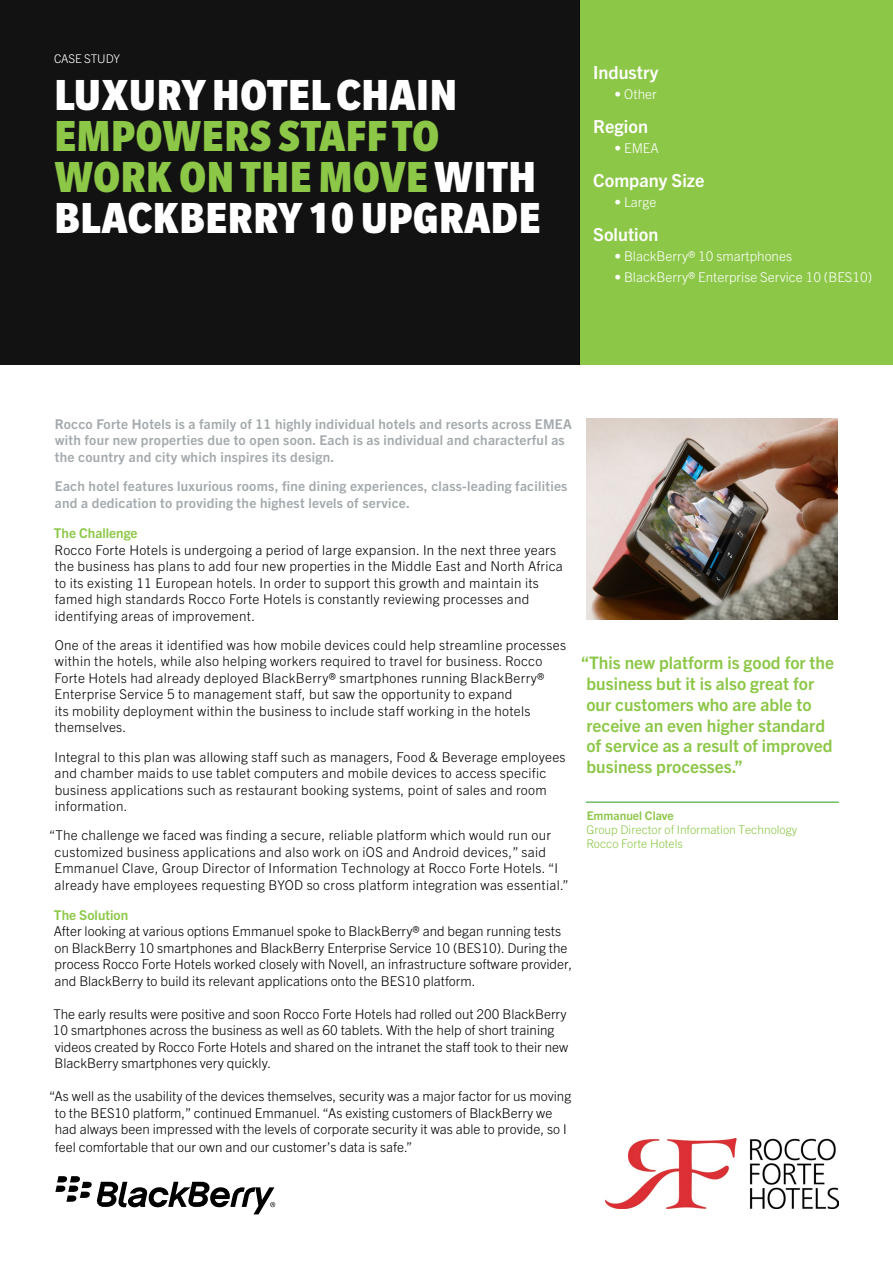
<style>
.page{position:relative;width:893px;height:1263px;background:#fff}
.page>*{position:absolute;margin:0;border:0;box-sizing:border-box;transform-origin:0 0}
.t1{font:900 condensed 47.25px/41.2px "Slate Pro";letter-spacing:.015em;color:#8cc747}
.t2{font:900 condensed 47.25px "Slate Pro";letter-spacing:.015em;color:#fff}
.t3{font:700 18px "Trade Gothic Next LT Pro";color:#fff}
.t4{font:700 17.25px/20.7px "Trade Gothic Next LT Pro";color:#8cc747}
.t5{font:300 13.5px/16.5px "Trade Gothic Next LT Pro";letter-spacing:.02em;color:#000}
.t6{font:300 13.5px/16.5px "Trade Gothic Next LT Pro";color:#000}
.t7{font:700 13.5px/16.5px "Trade Gothic Next LT Pro";letter-spacing:.02em;color:#a3a9ac}
.t8{font:300 13.5px "Trade Gothic Next LT Pro";color:#fff}
.t9{font:700 13.5px "Trade Gothic Next LT Pro";color:#8cc747}
.t10{font:300 12px/14.4px "Trade Gothic Next LT Pro";color:#8cc747}
.t11{font:700 12px "Trade Gothic Next LT Pro";color:#8cc747}
.t12{font:300 12px "Trade Gothic Next LT Pro";letter-spacing:-.01em;color:#fff}
.s1{color:#fff}
</style>
<div class="page">
<svg style="left:55px;top:1176px;width:220px;height:38px"></svg>
<div style="left:579px;top:0;width:314px;height:364px;background:#8cc747"></div>
<img style="left:586px;top:419px;width:252px;height:200px">
<div style="left:0;top:0;width:579px;height:364px;background:#121212"></div>
<hr style="left:586px;top:802px;width:253px;height:1px;background:#8cc747">
<img style="left:605px;top:1138px;width:234px;height:71px">
<p class="t12" style="left:54px;top:50px;width:68px">CASE STUDY</p>
<h1 class="t2" style="left:54px;top:69px;width:404px">LUXURY HOTEL CHAIN</h1>
<h1 class="t1" style="left:54px;top:115px;width:488px">EMPOWERS STAFF TO<br>WORK ON THE MOVE <span class="s1">WITH<br>BLACKBERRY 10 UPGRADE</span></h1>
<h2 class="t3" style="left:593px;top:60px;width:67px">Industry</h2>
<p class="t8" style="left:614px;top:84px;width:44px">• Other</p>
<h2 class="t3" style="left:593px;top:114px;width:56px">Region</h2>
<p class="t8" style="left:614px;top:138px;width:46px">• EMEA</p>
<h2 class="t3" style="left:593px;top:168px;width:113px">Company Size</h2>
<p class="t8" style="left:614px;top:192px;width:43px">• Large</p>
<h2 class="t3" style="left:593px;top:222px;width:67px">Solution</h2>
<p class="t8" style="left:614px;top:246px;width:179px">• BlackBerry® 10 smartphones</p>
<p class="t8" style="left:614px;top:267px;width:259px">• BlackBerry® Enterprise Service 10 (BES10)</p>
<p class="t7" style="left:55px;top:414px;width:518px">Rocco Forte Hotels is a family of 11 highly individual hotels and resorts across EMEA with four new properties due to open soon. Each is as individual and characterful as the country and city which inspires its design.</p>
<p class="t7" style="left:55px;top:476px;width:514px;line-height:17.2px">Each hotel features luxurious rooms, fine dining experiences, class-leading facilities and a dedication to providing the highest levels of service.</p>
<p class="t9" style="left:54px;top:524px;width:85px">The Challenge</p>
<p class="t5" style="left:55px;top:541px;width:510px">Rocco Forte Hotels is undergoing a period of large expansion. In the next three years the business has plans to add four new properties in the Middle East and North Africa to its existing 11 European hotels. In order to support this growth and maintain its famed high standards Rocco Forte Hotels is constantly reviewing processes and identifying areas of improvement.</p>
<p class="t5" style="left:55px;top:636px;width:513px">One of the areas it identified was how mobile devices could help streamline processes within the hotels, while also helping workers required to travel for business. Rocco Forte Hotels had already deployed BlackBerry® smartphones running BlackBerry® Enterprise Service 5 to management staff, but saw the opportunity to expand<br>its mobility deployment within the business to include staff working in the hotels themselves.</p>
<p class="t5" style="left:55px;top:747px;width:513px">Integral to this plan was allowing staff such as managers, Food &amp; Beverage employees and chamber maids to use tablet computers and mobile devices to access specific business applications such as restaurant booking systems, point of sales and room information.</p>
<p class="t5" style="left:55px;top:826px;width:516px;text-indent:-6px">“The challenge we faced was finding a secure, reliable platform which would run our customized business applications and also work on iOS and Android devices,” said Emmanuel Clave, Group Director of Information Technology at Rocco Forte Hotels. “I already have employees requesting BYOD so cross platform integration was essential.”</p>
<p class="t9" style="left:54px;top:905px;width:76px">The Solution</p>
<p class="t6" style="left:54px;top:922px;width:520px">After looking at various options Emmanuel spoke to BlackBerry® and began running tests on BlackBerry 10 smartphones and BlackBerry Enterprise Service 10 (BES10). During the process Rocco Forte Hotels worked closely with Novell, an infrastructure software provider, and BlackBerry to build its relevant applications onto the BES10 platform.</p>
<p class="t6" style="left:53px;top:1005px;width:517px">The early results were positive and soon Rocco Forte Hotels had rolled out 200 BlackBerry 10 smartphones across the business as well as 60 tablets. With the help of short training videos created by Rocco Forte Hotels and shared on the intranet the staff took to their new BlackBerry smartphones very quickly.</p>
<p class="t6" style="left:55px;top:1087px;width:518px;text-indent:-6px">“As well as the usability of the devices themselves, security was a major factor for us moving to the BES10 platform,” continued Emmanuel. “As existing customers of BlackBerry we had always been impressed with the levels of corporate security it was able to provide, so I feel comfortable that our own and our customer’s data is safe.”</p>
<p class="t4" style="left:586px;top:652px;width:249px;text-indent:-6px">“This new platform is good for the business but it is also great for our customers who are able to receive an even higher standard of service as a result of improved business processes.”</p>
<p class="t11" style="left:587px;top:807px;width:89px">Emmanuel Clave</p>
<p class="t10" style="left:586px;top:822px;width:212px">Group Director of Information Technology<br>Rocco Forte Hotels</p>
</div>
